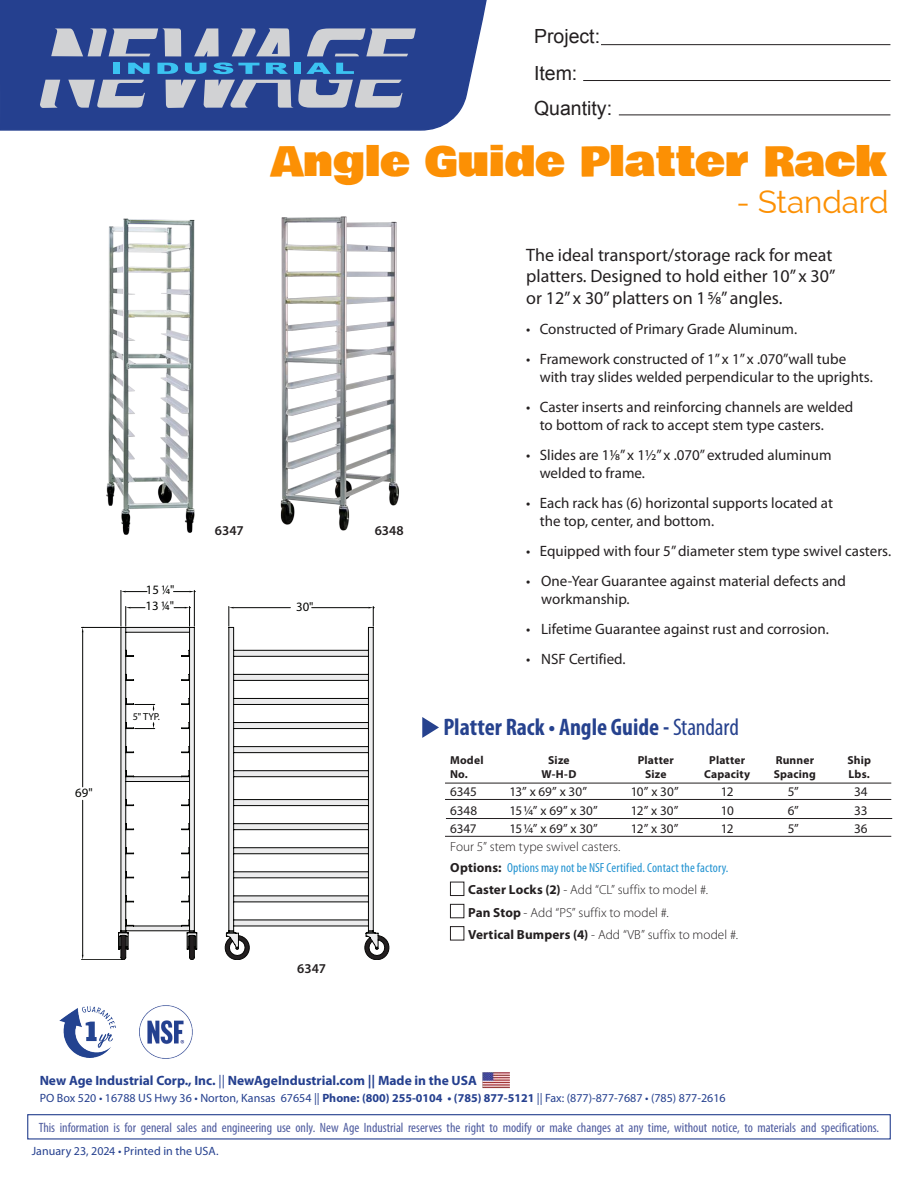
<style>
.page{position:relative;width:918px;height:1188px;background:#fff}
.page>*{position:absolute;margin:0;border:0;box-sizing:border-box;transform-origin:0 0}
.t1{font:40.5px "Bowlby One";letter-spacing:.01em;color:#fc9004}
.t2{font:31.5px "Raleway";letter-spacing:-.005em;color:#fc9004}
.Header_Left{font:700 condensed 24px "Myriad Pro";color:#26428e}
.t3{font:19.5px/37.3px "Arial";color:#231f20}
.t4{font:18px/21.6px "Myriad Pro";color:#231f20}
.t5{font:15px/18px "Myriad Pro";color:#231f20}
.t6{font:condensed 13.5px "Myriad Pro";color:#4d5a9e}
.t7{font:700 13.5px "Myriad Pro";color:#25408f}
.t8{font:600 13.5px "Myriad Pro";color:#231f20}
.t9{font:300 13.2px "Myriad Pro";letter-spacing:.005em;color:#231f20}
.t10{font:13.2px "Myriad Pro";color:#231f20}
.t11{font:condensed 13.2px "Myriad Pro";letter-spacing:.01em;color:#2393d1}
.t12{font:12.75px "Myriad Pro";color:#040503}
.t13{font:12px "Myriad Pro";color:#25408f}
.t14{font:700 11.55px "Myriad Pro";letter-spacing:.015em;color:#231f20}
.t15{font:10.2px "Myriad Pro";color:#040503}
.s1{font-weight:400}
.s2{font-weight:700;font-stretch:normal;color:#231f20}
.s3{font-weight:700}
</style>
<div class="page">
<svg style="left:0;top:0;width:487px;height:131px;background:#314b95"></svg>
<hr style="left:601px;top:44px;width:289px;height:1px;background:#231f20">
<hr style="left:583px;top:80px;width:307px;height:1px;background:#231f20">
<hr style="left:619px;top:115px;width:271px;height:1px;background:#231f20">
<div style="left:294px;top:63px;width:7px;height:11px;background:#3bc3f1"></div>
<svg style="left:306px;top:63px;width:48px;height:11px"></svg>
<svg style="left:40px;top:80px;width:20px;height:28px"></svg>
<svg style="left:68px;top:80px;width:77px;height:28px;background:#909bba"></svg>
<svg style="left:166px;top:80px;width:30px;height:28px"></svg>
<svg style="left:51px;top:28px;width:239px;height:46px;background:#637fb0"></svg>
<svg style="left:204px;top:80px;width:199px;height:28px;background:#8e99b9"></svg>
<svg style="left:307px;top:28px;width:109px;height:28px;background:#828fb4"></svg>
<div style="left:27px;top:1114px;width:864px;height:26px;border:1px solid #25408f"></div>
<img style="left:483px;top:1072px;width:26px;height:17px">
<img style="left:139px;top:1006px;width:53px;height:53px">
<img style="left:60px;top:1006px;width:56px;height:51px">
<hr style="left:445px;top:783px;width:446px;height:1px;background:#231f20">
<hr style="left:445px;top:799px;width:446px;height:1px;background:#231f20">
<hr style="left:446px;top:818px;width:446px;height:1px;background:#231f20">
<hr style="left:445px;top:836px;width:446px;height:1px;background:#231f20">
<svg style="left:422px;top:717px;width:17px;height:21px"></svg>
<div style="left:450px;top:882px;width:14px;height:14px;border:1px solid #231f20"></div>
<div style="left:450px;top:904px;width:14px;height:14px;border:1px solid #231f20"></div>
<div style="left:450px;top:926px;width:14px;height:14px;border:1px solid #231f20"></div>
<img style="left:280px;top:216px;width:119px;height:315px">
<img style="left:106px;top:218px;width:89px;height:317px">
<svg style="left:224px;top:606px;width:165px;height:354px"></svg>
<svg style="left:81px;top:590px;width:116px;height:370px"></svg>
<h3 class="t3" style="left:534px;top:17px;width:68px">Project:<br>Item:</h3>
<h3 class="t3" style="left:534px;top:89px;width:80px">Quantity:</h3>
<p class="t12" style="left:146px;top:582px;width:30px">15 1⁄4"</p>
<p class="t12" style="left:145px;top:598px;width:30px">13 1⁄4"</p>
<p class="t12" style="left:75px;top:785px;width:19px">69"</p>
<p class="t15" style="left:133px;top:710px;width:29px">5" TYP.</p>
<p class="t1" style="left:271px;top:131px;width:619px">Angle Guide Platter Rack</p>
<p class="t2" style="left:737px;top:184px;width:154px">- Standard</p>
<p class="t8" style="left:215px;top:522px;width:30px">6347</p>
<p class="t8" style="left:375px;top:522px;width:30px">6348</p>
<p class="t12" style="left:296px;top:599px;width:19px">30"</p>
<p class="t8" style="left:297px;top:960px;width:30px">6347</p>
<p class="t4" style="left:526px;top:243px;width:311px">The ideal transport/storage rack for meat platters. Designed to hold either 10” x 30” or 12” x 30” platters on 15/8” angles.</p>
<p class="t5" style="left:526px;top:319px;width:272px">• Constructed of Primary Grade Aluminum.</p>
<p class="t5" style="left:540px;top:349px;width:335px;text-indent:-14px">• Framework constructed of 1” x 1” x .070”wall tube with tray slides welded perpendicular to the uprights.</p>
<p class="t5" style="left:540px;top:397px;width:315px;text-indent:-14px">• Caster inserts and reinforcing channels are welded to bottom of rack to accept stem type casters.</p>
<p class="t5" style="left:540px;top:445px;width:293px;text-indent:-14px">• Slides are 11/8” x 11/2” x .070” extruded aluminum welded to frame.</p>
<p class="t5" style="left:540px;top:493px;width:295px;text-indent:-14px">• Each rack has (6) horizontal supports located at the top, center, and bottom.</p>
<p class="t5" style="left:526px;top:541px;width:366px">• Equipped with four 5” diameter stem type swivel casters.</p>
<p class="t5" style="left:526px;top:571px;width:321px">• One-Year Guarantee against material defects and</p>
<p class="t5" style="left:541px;top:589px;width:90px">workmanship.</p>
<p class="t5" style="left:526px;top:619px;width:304px">• Lifetime Guarantee against rust and corrosion.</p>
<p class="t5" style="left:526px;top:649px;width:101px">• NSF Certified.</p>
<p class="Header_Left" style="left:444px;top:712px;width:297px">Platter Rack • Angle Guide - <span class="s1">Standard</span></p>
<p class="t14" style="left:450px;top:753px;width:35px">Model</p>
<p class="t14" style="left:548px;top:753px;width:23px">Size</p>
<p class="t14" style="left:638px;top:753px;width:38px">Platter</p>
<p class="t14" style="left:709px;top:753px;width:38px">Platter</p>
<p class="t14" style="left:776px;top:753px;width:40px">Runner</p>
<p class="t14" style="left:848px;top:753px;width:25px">Ship</p>
<p class="t14" style="left:450px;top:767px;width:19px">No.</p>
<p class="t14" style="left:542px;top:767px;width:36px">W-H-D</p>
<p class="t14" style="left:645px;top:767px;width:23px">Size</p>
<p class="t14" style="left:704px;top:767px;width:48px">Capacity</p>
<p class="t14" style="left:774px;top:767px;width:44px">Spacing</p>
<p class="t14" style="left:849px;top:767px;width:23px">Lbs.</p>
<p class="t10" style="left:450px;top:784px;width:28px">6345</p>
<p class="t10" style="left:509px;top:784px;width:79px">13” x 69” x 30”</p>
<p class="t10" style="left:631px;top:784px;width:49px">10” x 30”</p>
<p class="t10" style="left:721px;top:784px;width:14px">12</p>
<p class="t10" style="left:788px;top:784px;width:13px">5”</p>
<p class="t10" style="left:854px;top:784px;width:15px">34</p>
<p class="t10" style="left:450px;top:802px;width:29px">6348</p>
<p class="t10" style="left:509px;top:802px;width:90px">15¼” x 69” x 30”</p>
<p class="t10" style="left:631px;top:802px;width:49px">12” x 30”</p>
<p class="t10" style="left:721px;top:802px;width:15px">10</p>
<p class="t10" style="left:788px;top:802px;width:13px">6”</p>
<p class="t10" style="left:854px;top:802px;width:15px">33</p>
<p class="t10" style="left:450px;top:820px;width:28px">6347</p>
<p class="t10" style="left:509px;top:820px;width:90px">15¼” x 69” x 30”</p>
<p class="t10" style="left:631px;top:820px;width:49px">12” x 30”</p>
<p class="t10" style="left:721px;top:820px;width:14px">12</p>
<p class="t10" style="left:788px;top:820px;width:13px">5”</p>
<p class="t10" style="left:854px;top:820px;width:15px">36</p>
<p class="t9" style="left:450px;top:839px;width:172px">Four 5” stem type swivel casters.</p>
<p class="t11" style="left:450px;top:860px;width:280px"><span class="s2">Options:</span> Options may not be NSF Certified. Contact the factory.</p>
<p class="t9" style="left:468px;top:882px;width:241px"><span class="s3">Caster Locks (2)</span> - Add “CL” suffix to model #.</p>
<p class="t9" style="left:468px;top:905px;width:202px"><span class="s3">Pan Stop</span> - Add “PS” suffix to model #.</p>
<p class="t9" style="left:468px;top:927px;width:271px"><span class="s3">Vertical Bumpers (4)</span> - Add “VB” suffix to model #.</p>
<p class="t7" style="left:40px;top:1072px;width:439px">New Age Industrial Corp., Inc. <span class="s1">||</span> NewAgeIndustrial.com || Made in the USA</p>
<p class="t13" style="left:40px;top:1090px;width:687px">PO Box 520 • 16788 US Hwy 36 • Norton, Kansas 67654 || <span class="s3">Phone: (800) 255-0104 • (785) 877-5121</span> || Fax: (877)-877-7687 • (785) 877-2616</p>
<p class="t6" style="left:39px;top:1119px;width:842px">This information is for general sales and engineering use only. New Age Industrial reserves the right to modify or make changes at any time, without notice, to materials and specifications.</p>
<p class="t13" style="left:32px;top:1143px;width:189px">January 23, 2024 • Printed in the USA.</p>
</div>
